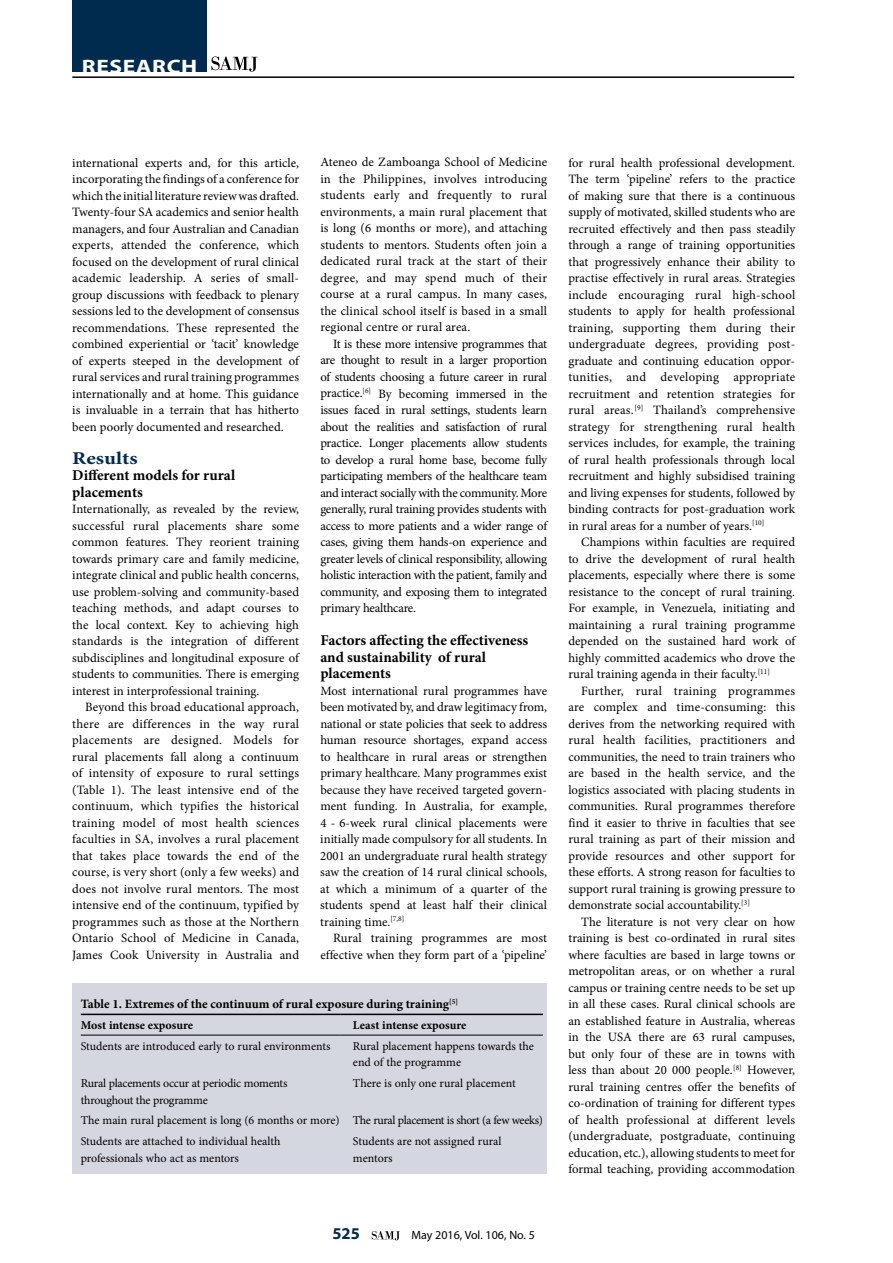
<style>
.page{position:relative;width:893px;height:1263px;background:#fff}
.page>*{position:absolute;margin:0;border:0;box-sizing:border-box;transform-origin:0 0}
.t1{font:700 19.5px "Myriad Pro";letter-spacing:.03em;color:#fff;scale:1.2 1}
.t2{font:700 18px "Minion Pro";color:#002b4e;scale:1.2 1}
.t3{font:700 16.5px "Myriad Pro";color:#002b4e}
.t4{font:700 15px/16.5px "Minion Pro";color:#000}
.t5{font:12.75px/16.5px "Minion Pro";color:#000;text-align:justify}
.t6{font:700 12.75px "Minion Pro";color:#000}
.t7{font:12px/16.5px "Minion Pro";letter-spacing:-.005em;color:#000}
.t8{font:700 12px "Minion Pro";color:#000}
.t9{font:12px "Myriad Pro";color:#000}
</style>
<div class="page">
<hr style="left:72px;top:76px;width:722px;height:2px;background:#000">
<div style="left:72px;top:0;width:135px;height:72px;background:#002b4e"></div>
<svg style="left:211px;top:57px;width:47px;height:15px"></svg>
<svg style="left:372px;top:1231px;width:28px;height:9px"></svg>
<div style="left:72px;top:983px;width:475px;height:190px;background:#d5d7e0"></div>
<hr style="left:81px;top:1014px;width:259px;height:1px;background:#000">
<svg style="left:340px;top:1014px;width:13px;height:1px"></svg>
<hr style="left:353px;top:1014px;width:190px;height:1px;background:#000">
<hr style="left:81px;top:1035px;width:259px;height:1px;background:#000">
<svg style="left:340px;top:1035px;width:13px;height:1px"></svg>
<hr style="left:353px;top:1035px;width:190px;height:1px;background:#000">
<h1 class="t1" style="left:82px;top:54px;width:98px">RESEARCH</h1>
<p class="t5" style="left:72px;top:154px;width:228px">international experts and, for this article, incorporating the findings of a conference for which the initial literature review was drafted.<br>Twenty-four SA academics and senior health managers, and four Australian and Canadian experts, attended the conference, which focused on the development of rural clinical academic leadership. A series of small&shy;group discussions with feedback to plenary sessions led to the development of consensus recommendations. These represented the combined experiential or ‘tacit’ knowledge of experts steeped in the development of rural services and rural training programmes internationally and at home. This guidance is invaluable in a terrain that has hitherto been poorly documented and researched.</p>
<h2 class="t2" style="left:72px;top:445px;width:56px">Results</h2>
<p class="t4" style="left:72px;top:467px;width:164px">Different models for rural placements</p>
<p class="t5" style="left:72px;top:501px;width:228px">Internationally, as revealed by the review, successful rural placements share some common features. They reorient training towards primary care and family medicine, integrate clinical and public health concerns, use problem-solving and community-based teaching methods, and adapt courses to the local context. Key to achieving high standards is the integration of different subdisciplines and longitudinal exposure of students to communities. There is emerging interest in interprofessional training.</p>
<p class="t5" style="left:72px;top:699px;width:228px;text-indent:13px">Beyond this broad educational approach, there are differences in the way rural placements are designed. Models for rural placements fall along a continuum of intensity of exposure to rural settings (Table 1). The least intensive end of the continuum, which typifies the historical training model of most health sciences faculties in SA, involves a rural placement that takes place towards the end of the course, is very short (only a few weeks) and does not involve rural mentors. The most intensive end of the continuum, typified by programmes such as those at the Northern Ontario School of Medicine in Canada, James Cook University in Australia and</p>
<p class="t5" style="left:320px;top:154px;width:228px">Ateneo de Zamboanga School of Medicine in the Philippines, involves introducing students early and frequently to rural environments, a main rural placement that is long (6 months or more), and attaching students to mentors. Students often join a dedicated rural track at the start of their degree, and may spend much of their course at a rural campus. In many cases, the clinical school itself is based in a small regional centre or rural area.</p>
<p class="t5" style="left:320px;top:336px;width:228px;text-indent:13px">It is these more intensive programmes that are thought to result in a larger proportion of students choosing a future career in rural practice.<sup>[6]</sup> By becoming immersed in the issues faced in rural settings, students learn about the realities and satisfaction of rural practice. Longer placements allow students to develop a rural home base, become fully participating members of the healthcare team and interact socially with the community. More generally, rural training provides students with access to more patients and a wider range of cases, giving them hands-on experience and greater levels of clinical responsibility, allowing holistic interaction with the patient, family and community, and exposing them to integrated primary healthcare.</p>
<p class="t4" style="left:320px;top:632px;width:209px">Factors affecting the effectiveness and sustainability of rural placements</p>
<p class="t5" style="left:320px;top:682px;width:228px">Most international rural programmes have been motivated by, and draw legitimacy from, national or state policies that seek to address human resource shortages, expand access to healthcare in rural areas or strengthen primary healthcare. Many programmes exist because they have received targeted govern&shy;ment funding. In Australia, for example, 4 - 6-week rural clinical placements were initially made compulsory for all students. In 2001 an undergraduate rural health strategy saw the creation of 14 rural clinical schools, at which a minimum of a quarter of the students spend at least half their clinical training time.<sup>[7,8]</sup></p>
<p class="t5" style="left:320px;top:930px;width:228px;text-align:right">Rural training programmes are most effective when they form part of a ‘pipeline’</p>
<p class="t6" style="left:81px;top:995px;width:379px">Table 1. Extremes of the continuum of rural exposure during training<sup>[5]</sup></p>
<p class="t8" style="left:81px;top:1017px;width:114px">Most intense exposure</p>
<p class="t8" style="left:353px;top:1017px;width:115px">Least intense exposure</p>
<p class="t7" style="left:81px;top:1038px;width:251px">Students are introduced early to rural environments</p>
<p class="t7" style="left:353px;top:1038px;width:183px">Rural placement happens towards the end of the programme</p>
<p class="t7" style="left:81px;top:1075px;width:208px">Rural placements occur at periodic moments throughout the programme</p>
<p class="t7" style="left:353px;top:1075px;width:164px">There is only one rural placement</p>
<p class="t7" style="left:81px;top:1110px;width:464px;line-height:20.7px">The main rural placement is long (6 months or more) The rural placement is short (a few weeks)<br>Students are attached to individual health</p>
<p class="t7" style="left:81px;top:1149px;width:160px">professionals who act as mentors</p>
<p class="t7" style="left:353px;top:1133px;width:150px">Students are not assigned rural mentors</p>
<p class="t5" style="left:568px;top:154px;width:228px">for rural health professional development.<br>The term ‘pipeline’ refers to the practice of making sure that there is a continuous supply of motivated, skilled students who are recruited effectively and then pass steadily through a range of training opportunities that progressively enhance their ability to practise effectively in rural areas. Strategies include encouraging rural high-school students to apply for health professional training, supporting them during their undergraduate degrees, providing post&shy;graduate and continuing education oppor&shy;tunities, and developing appropriate recruitment and retention strategies for rural areas.<sup>[9]</sup> Thailand’s comprehensive strategy for strengthening rural health services includes, for example, the training of rural health professionals through local recruitment and highly subsidised training and living expenses for students, followed by binding contracts for post-graduation work in rural areas for a number of years.<sup>[10]</sup></p>
<p class="t5" style="left:568px;top:534px;width:228px;text-indent:13px">Champions within faculties are required to drive the development of rural health placements, especially where there is some resistance to the concept of rural training.<br>For example, in Venezuela, initiating and maintaining a rural training programme depended on the sustained hard work of highly committed academics who drove the rural training agenda in their faculty.<sup>[11]</sup></p>
<p class="t5" style="left:568px;top:682px;width:228px;text-indent:13px">Further, rural training programmes are complex and time-consuming: this derives from the networking required with rural health facilities, practitioners and communities, the need to train trainers who are based in the health service, and the logistics associated with placing students in communities. Rural programmes therefore find it easier to thrive in faculties that see rural training as part of their mission and provide resources and other support for these efforts. A strong reason for faculties to support rural training is growing pressure to demonstrate social accountability.<sup>[3]</sup></p>
<p class="t5" style="left:568px;top:913px;width:228px;text-indent:13px">The literature is not very clear on how training is best co-ordinated in rural sites where faculties are based in large towns or metropolitan areas, or on whether a rural campus or training centre needs to be set up in all these cases. Rural clinical schools are an established feature in Australia, whereas in the USA there are 63 rural campuses, but only four of these are in towns with less than about 20 000 people.<sup>[8]</sup> However, rural training centres offer the benefits of co-ordination of training for different types of health professional at different levels (undergraduate, postgraduate, continuing education, etc.), allowing students to meet for formal teaching, providing accommodation</p>
<p class="t3" style="left:332px;top:1223px;width:29px">525</p>
<p class="t9" style="left:411px;top:1228px;width:125px">May 2016, Vol. 106, No. 5</p>
</div>
